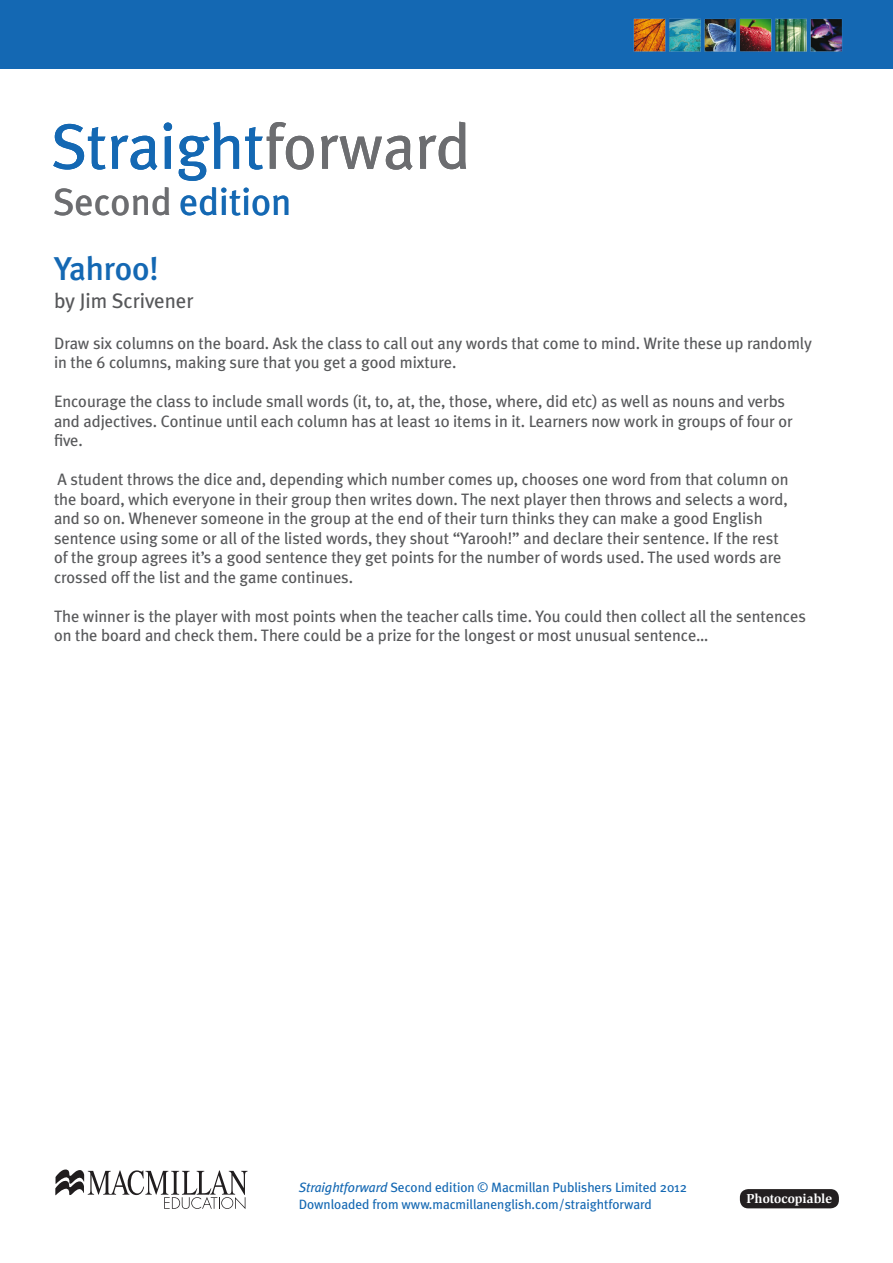
<style>
.page{position:relative;width:893px;height:1263px;background:#fff}
.page>*{position:absolute;margin:0;border:0;box-sizing:border-box;transform-origin:0 0}
.t1{font:64.05px "Meta Plus";letter-spacing:-.005em;color:#1468b3}
.t2{font:37.95px "Meta Plus";color:#1468b3}
.t3{font:500 33px "Meta Plus";letter-spacing:-.005em;color:#1468b3}
.t4{font:21px "Meta Plus";letter-spacing:-.005em;color:#57585a}
.t5{font:16.5px/19.5px "Meta Plus";letter-spacing:-.005em;color:#57585a}
.t6{font:13.5px/16.5px "Meta Plus";letter-spacing:-.005em;color:#1468b3}
.t7{font:700 13.35px "Slimbach Std";color:#fff}
.s1{color:#6c6d70}
.s2{font-style:italic}
</style>
<div class="page">
<div style="left:0;top:0;width:893px;height:69px;background:#1468b3"></div>
<img style="left:633px;top:18px;width:210px;height:34px">
<svg style="left:55px;top:1169px;width:193px;height:40px"></svg>
<div style="left:740px;top:1189px;width:99px;height:19px;background:#231f20;border-radius:8px"></div>
<p class="t1" style="left:51px;top:109px;width:421px">Straight<span class="s1">forward</span></p>
<p class="t2" style="left:53px;top:180px;width:240px"><span class="s1">Second</span> edition</p>
<p class="t3" style="left:54px;top:249px;width:106px">Yahroo!</p>
<p class="t4" style="left:54px;top:289px;width:141px">by Jim Scrivener</p>
<p class="t5" style="left:54px;top:333px;width:759px">Draw six columns on the board. Ask the class to call out any words that come to mind. Write these up randomly in the 6 columns, making sure that you get a good mixture.</p>
<p class="t5" style="left:54px;top:392px;width:740px">Encourage the class to include small words (it, to, at, the, those, where, did etc) as well as nouns and verbs and adjectives. Continue until each column has at least 10 items in it. Learners now work in groups of four or five.</p>
<p class="t5" style="left:54px;top:470px;width:736px">A student throws the dice and, depending which number comes up, chooses one word from that column on the board, which everyone in their group then writes down. The next player then throws and selects a word, and so on. Whenever someone in the group at the end of their turn thinks they can make a good English sentence using some or all of the listed words, they shout “Yarooh!” and declare their sentence. If the rest of the group agrees it’s a good sentence they get points for the number of words used. The used words are crossed off the list and the game continues.</p>
<p class="t5" style="left:54px;top:606px;width:753px">The winner is the player with most points when the teacher calls time. You could then collect all the sentences on the board and check them. There could be a prize for the longest or most unusual sentence…</p>
<p class="t6" style="left:299px;top:1179px;width:390px"><span class="s2">Straightforward</span> Second edition © Macmillan Publishers Limited 2012<br>Downloaded from www.macmillanenglish.com/straightforward</p>
<p class="t7" style="left:746px;top:1190px;width:87px">Photocopiable</p>
</div>
